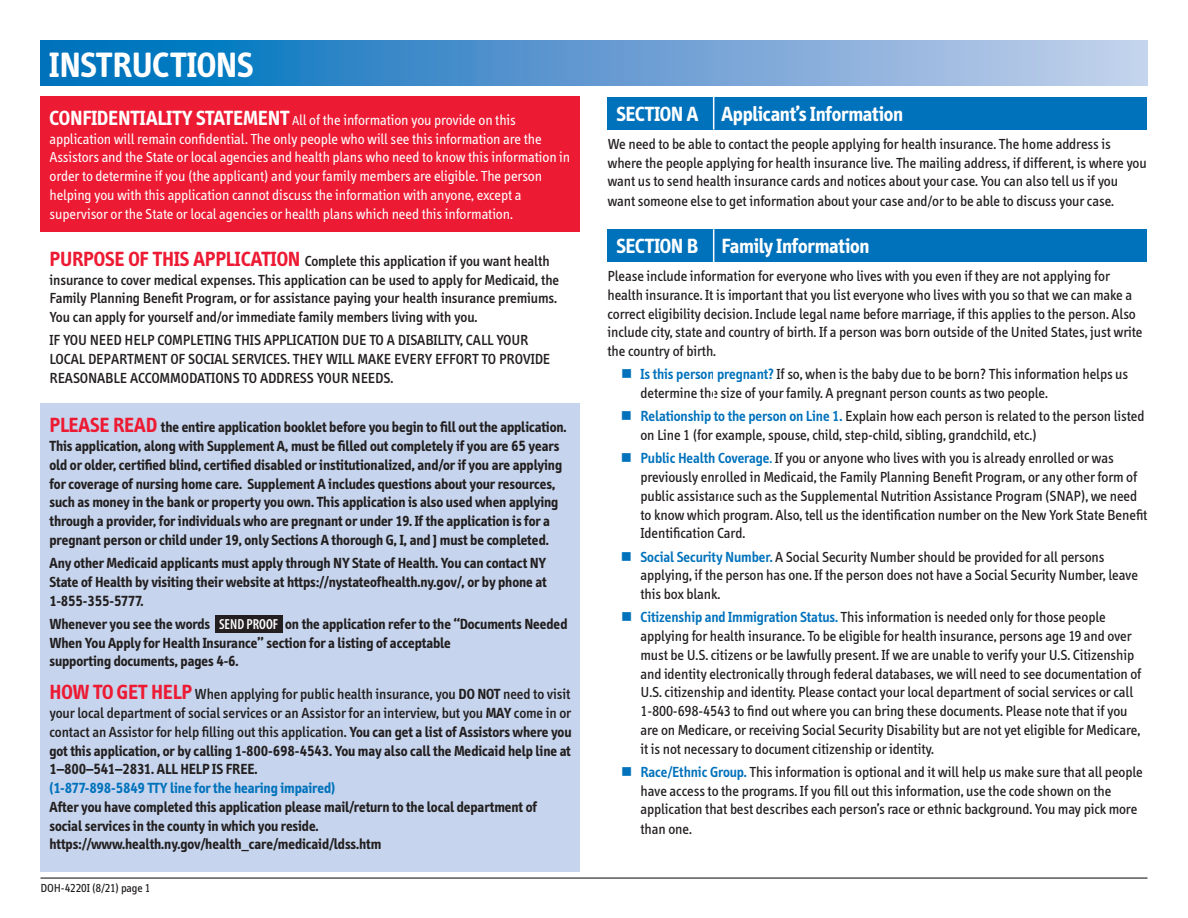
<style>
.page{position:relative;width:1188px;height:918px;background:#fff}
.page>*{position:absolute;margin:0;border:0;box-sizing:border-box;transform-origin:0 0}
.Section_Head{font:700 36px "Info";color:#fff}
.Section_Head-2{font:700 21px "Info";letter-spacing:-.005em;color:#fff}
.hanging_indent{font:15px/18.8px "Info";color:#231f20}
.Body_text{font:700 15px/18.8px "Info";color:#231f20}
.text{font:15px/18.8px "Info";color:#231f20}
.t1{font:500 15px/18.8px "Info";color:#231f20}
.Body_text-2{font:15px/18.9px "Info";color:#fff}
.t2{font:600 condensed 14.55px "Myriad Pro";color:#fff}
.hanging_indent-2{font:12px "Info";color:#231f20}
.s1{font-weight:700;font-size:21px}
.s2{font-size:13.5px}
.s3{font-weight:700;font-size:21px;color:#ed1a33}
.s4{font-size:21px;color:#ed1a33}
.s5{font-weight:500}
.s6{color:#0072bc}
.s7{font-weight:600;color:#0072bc}
</style>
<div class="page">
<div style="left:40px;top:403px;width:540px;height:468px;background:#c6d5ed"></div>
<svg style="left:40px;top:40px;width:1108px;height:46px;background:#5d9cd1"></svg>
<div style="left:40px;top:97px;width:540px;height:135px;background:#ed1a33"></div>
<div style="left:608px;top:97px;width:540px;height:33px;background:#0072bc"></div>
<hr style="left:713px;top:97px;width:1px;height:33px;background:#fff">
<div style="left:608px;top:229px;width:540px;height:33px;background:#0072bc"></div>
<hr style="left:713px;top:229px;width:1px;height:33px;background:#fff">
<hr style="left:40px;top:878px;width:1108px;height:1px;background:#231f20">
<div style="left:216px;top:615px;width:67px;height:18px;background:#231f20"></div>
<p class="Section_Head" style="left:50px;top:44px;width:205px">INSTRUCTIONS</p>
<p class="Body_text-2" style="left:49px;top:111px;width:522px"><span class="s1">CONFIDENTIALITY STATEMENT</span> <span class="s2">A</span>ll of the information you provide on this application will remain confidential. The only people who will see this information are the Assistors and the State or local agencies and health plans who need to know this information in order to determine if you (the applicant) and your family members are eligible. The person helping you with this application cannot discuss the information with anyone, except a supervisor or the State or local agencies or health plans which need this information.</p>
<p class="t1" style="left:49px;top:252px;width:511px"><span class="s3">PURPOSE OF THIS APPLICATION</span> Complete this application if you want health insurance to cover medical expenses. This application can be used to apply for Medicaid, the Family Planning Benefit Program, or for assistance paying your health insurance premiums.<br>You can apply for yourself and/or immediate family members living with you.</p>
<p class="t1" style="left:49px;top:331px;width:502px">IF YOU NEED HELP COMPLETING THIS APPLICATION DUE TO A DISABILITY, CALL YOUR<br>LOCAL DEPARTMENT OF SOCIAL SERVICES. THEY WILL MAKE EVERY EFFORT TO PROVIDE<br>REASONABLE ACCOMMODATIONS TO ADDRESS YOUR NEEDS.</p>
<p class="Body_text" style="left:50px;top:418px;width:519px"><span class="s4">PLEASE READ</span> the entire application booklet before you begin to fill out the application.<br>This application, along with Supplement A, must be filled out completely if you are 65 years old or older, certified blind, certified disabled or institutionalized, and/or if you are applying for coverage of nursing home care. Supplement A includes questions about your resources, such as money in the bank or property you own. This application is also used when applying through a provider, for individuals who are pregnant or under 19. If the application is for a pregnant person or child under 19, only Sections A thorough G, I, and J must be completed.</p>
<p class="Body_text" style="left:50px;top:554px;width:499px;text-align:justify">Any other Medicaid applicants must apply through NY State of Health. You can contact NY State of Health by visiting their website at https://nystateofhealth.ny.gov/, or by phone at 1-855-355-5777.</p>
<p class="Body_text" style="left:50px;top:615px;width:162px">Whenever you see the words</p>
<p class="t2" style="left:219px;top:616px;width:61px">SEND PROOF</p>
<p class="Body_text" style="left:50px;top:615px;width:519px;text-indent:236px">on the application refer to the “Documents Needed<br>When You Apply for Health Insurance” section for a listing of acceptable<br>supporting documents, pages 4-6.</p>
<p class="Body_text" style="left:50px;top:685px;width:523px"><span class="s4">HOW TO GET HELP</span> <span class="s5">When applying for public health insurance, you</span> DO NOT <span class="s5">need to visit your local department of social services or an Assistor for an interview, but you</span> MAY <span class="s5">come in or contact an Assistor for help filling out this application.</span> You can get a list of Assistors where you got this application, or by calling 1-800-698-4543. You may also call the Medicaid help line at 1–800–541–2831. ALL HELP IS FREE.<br><span class="s6">(1-877-898-5849 TTY line for the hearing impaired)<br></span>After you have completed this application please mail/return to the local department of social services in the county in which you reside. https://www.health.ny.gov/health_care/medicaid/ldss.htm</p>
<p class="hanging_indent-2" style="left:40px;top:881px;width:111px">DOH-4220I (8/21) page 1</p>
<p class="Section_Head-2" style="left:616px;top:102px;width:288px">SECTION A Applicant’s Information</p>
<p class="text" style="left:608px;top:134px;width:541px">We need to be able to contact the people applying for health insurance. The home address is where the people applying for health insurance live. The mailing address, if different, is where you want us to send health insurance cards and notices about your case. You can also tell us if you want someone else to get information about your case and/or to be able to discuss your case.</p>
<p class="Section_Head-2" style="left:616px;top:235px;width:254px">SECTION B Family Information</p>
<p class="text" style="left:608px;top:267px;width:537px">Please include information for everyone who lives with you even if they are not applying for health insurance. It is important that you list everyone who lives with you so that we can make a correct eligibility decision. Include legal name before marriage, if this applies to the person. Also include city, state and country of birth. If a person was born outside of the United States, just write the country of birth.</p>
<p class="hanging_indent" style="left:640px;top:365px;width:489px;text-indent:-19px"><span class="s6">■</span> <span class="s7">Is this person pregnant?</span> If so, when is the baby due to be born? This information helps us determine the size of your family. A pregnant person counts as two people.</p>
<p class="hanging_indent" style="left:640px;top:407px;width:505px;text-indent:-19px"><span class="s6">■</span> <span class="s7">Relationship to the person on Line 1.</span> Explain how each person is related to the person listed on Line 1 (for example, spouse, child, step-child, sibling, grandchild, etc.)</p>
<p class="hanging_indent" style="left:640px;top:449px;width:508px;text-indent:-20px"><span class="s6">■</span> <span class="s7">Public Health Coverage</span><span class="s6">.</span> If you or anyone who lives with you is already enrolled or was previously enrolled in Medicaid, the Family Planning Benefit Program, or any other form of public assistance such as the Supplemental Nutrition Assistance Program (SNAP), we need to know which program. Also, tell us the identification number on the New York State Benefit Identification Card.</p>
<p class="hanging_indent" style="left:641px;top:548px;width:499px;text-indent:-20px"><span class="s6">■</span> <span class="s7">Social Security Number.</span> A Social Security Number should be provided for all persons applying, if the person has one. If the person does not have a Social Security Number, leave this box blank.</p>
<p class="hanging_indent" style="left:641px;top:608px;width:502px;text-indent:-20px"><span class="s6">■</span> <span class="s7">Citizenship and Immigration Status.</span> This information is needed only for those people applying for health insurance. To be eligible for health insurance, persons age 19 and over must be U.S. citizens or be lawfully present. If we are unable to verify your U.S. Citizenship and identity electronically through federal databases, we will need to see documentation of U.S. citizenship and identity. Please contact your local department of social services or call 1-800-698-4543 to find out where you can bring these documents. Please note that if you are on Medicare, or receiving Social Security Disability but are not yet eligible for Medicare, it is not necessary to document citizenship or identity.</p>
<p class="hanging_indent" style="left:641px;top:763px;width:504px;text-indent:-19px"><span class="s6">■</span> <span class="s7">Race/Ethnic Group.</span> This information is optional and it will help us make sure that all people have access to the programs. If you fill out this information, use the code shown on the application that best describes each person’s race or ethnic background. You may pick more than one.</p>
</div>
